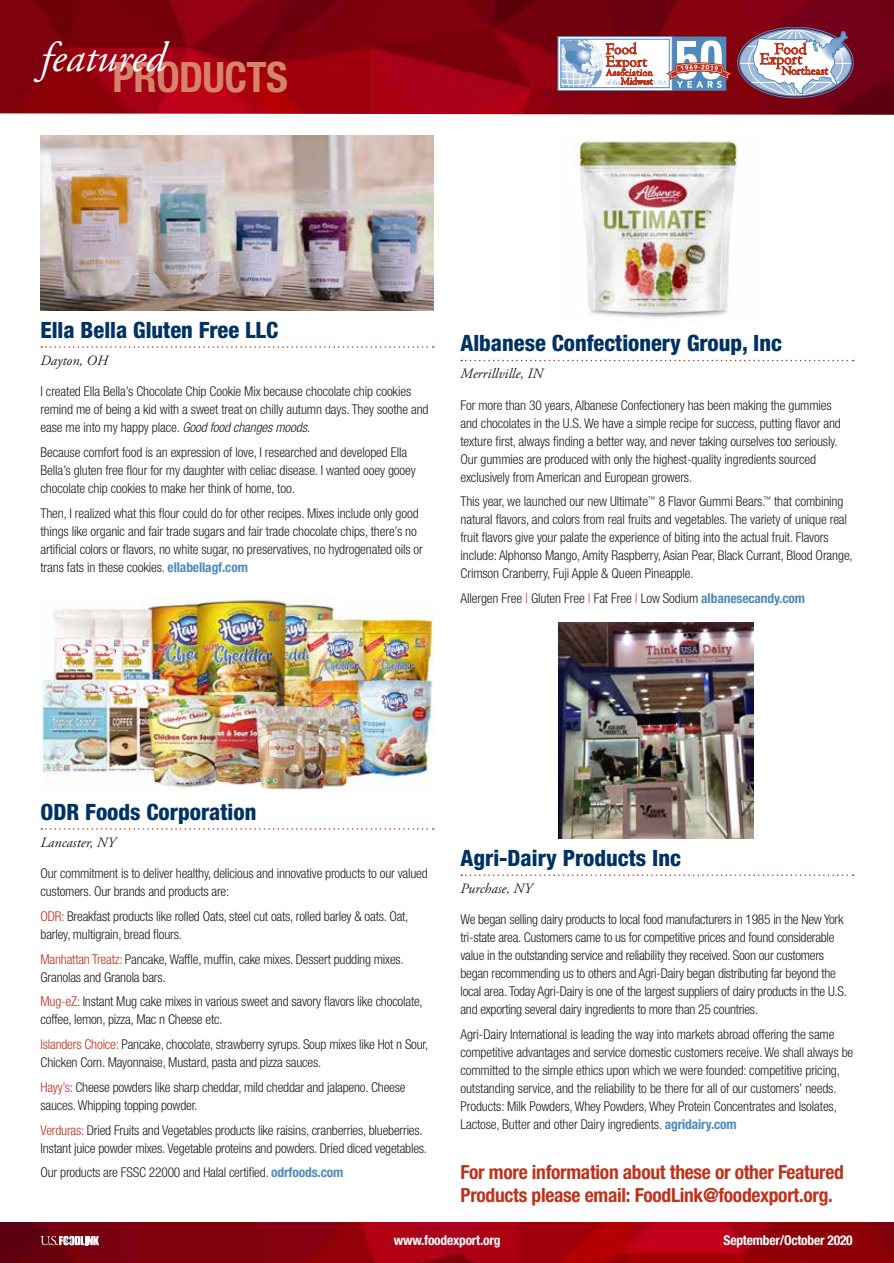
<style>
.page{position:relative;width:894px;height:1263px;background:#fff}
.page>*{position:absolute;margin:0;border:0;box-sizing:border-box;transform-origin:0 0}
.t1{font:700 condensed 42px "Helvetica Neue LT Std";letter-spacing:-.015em;color:#d5836a}
.t2{font:italic 42px "Adobe Garamond Pro";color:#fff}
.t3{font:800 condensed 22.5px "Helvetica Neue LT Std";color:#003263}
.t4{font:700 condensed 19.5px/22.5px "Helvetica Neue LT Std";letter-spacing:-.015em;color:#c0311a}
.t5{font:italic 14.25px "Adobe Garamond Pro";color:#231f20}
.t6{font:300 condensed 13.5px/18px "Helvetica Neue LT Std";letter-spacing:-.01em;color:#231f20}
.t7{font:700 condensed 13.5px "Helvetica Neue LT Std";letter-spacing:-.015em;color:#fff}
.s1{font-style:italic}
.s2{font-weight:700;color:#4f8abe}
.s3{color:#c0311a}
</style>
<div class="page">
<svg style="left:461px;top:360px;width:392px;height:1px"></svg>
<svg style="left:461px;top:874px;width:392px;height:2px"></svg>
<img style="left:572px;top:140px;width:170px;height:178px">
<img style="left:558px;top:622px;width:195px;height:216px">
<img style="left:0;top:1222px;width:893px;height:41px">
<svg style="left:40px;top:1235px;width:59px;height:10px"></svg>
<svg style="left:41px;top:346px;width:392px;height:2px"></svg>
<svg style="left:41px;top:828px;width:392px;height:1px"></svg>
<img style="left:40px;top:135px;width:393px;height:175px">
<img style="left:40px;top:595px;width:393px;height:196px">
<img style="left:0;top:0;width:893px;height:115px">
<svg style="left:560px;top:27px;width:293px;height:71px"></svg>
<h1 class="t2" style="left:40px;top:32px;width:126px">featured</h1>
<h1 class="t1" style="left:112px;top:51px;width:177px">PRODUCTS</h1>
<h2 class="t3" style="left:40px;top:316px;width:239px">Ella Bella Gluten Free LLC</h2>
<p class="t5" style="left:40px;top:351px;width:69px">Dayton, OH</p>
<p class="t6" style="left:40px;top:382px;width:389px">I created Ella Bella’s Chocolate Chip Cookie Mix because chocolate chip cookies remind me of being a kid with a sweet treat on chilly autumn days. They soothe and ease me into my happy place. <span class="s1">Good food changes moods.</span></p>
<p class="t6" style="left:40px;top:443px;width:376px">Because comfort food is an expression of love, I researched and developed Ella<br>Bella’s gluten free flour for my daughter with celiac disease. I wanted ooey gooey chocolate chip cookies to make her think of home, too.</p>
<p class="t6" style="left:40px;top:504px;width:384px">Then, I realized what this flour could do for other recipes. Mixes include only good things like organic and fair trade sugars and fair trade chocolate chips, there’s no artificial colors or flavors, no white sugar, no preservatives, no hydrogenated oils or trans fats in these cookies. <span class="s2">ellabellagf.com</span></p>
<h2 class="t3" style="left:460px;top:329px;width:323px">Albanese Confectionery Group, Inc</h2>
<p class="t5" style="left:460px;top:365px;width:84px">Merrillville, IN</p>
<p class="t6" style="left:460px;top:396px;width:382px">For more than 30 years, Albanese Confectionery has been making the gummies and chocolates in the U.S. We have a simple recipe for success, putting flavor and texture first, always finding a better way, and never taking ourselves too seriously.<br>Our gummies are produced with only the highest-quality ingredients sourced exclusively from American and European growers.</p>
<p class="t6" style="left:460px;top:492px;width:393px">This year, we launched our new Ultimate<sup>™</sup> 8 Flavor Gummi Bears.<sup>™</sup> that combining natural flavors, and colors from real fruits and vegetables. The variety of unique real fruit flavors give your palate the experience of biting into the actual fruit. Flavors include: Alphonso Mango, Amity Raspberry, Asian Pear, Black Currant, Blood Orange, Crimson Cranberry, Fuji Apple &amp; Queen Pineapple.</p>
<p class="t6" style="left:460px;top:589px;width:346px">Allergen Free <span class="s3">|</span> Gluten Free <span class="s3">|</span> Fat Free <span class="s3">|</span> Low Sodium <span class="s2">albanesecandy.com</span></p>
<h2 class="t3" style="left:40px;top:797px;width:217px">ODR Foods Corporation</h2>
<p class="t5" style="left:40px;top:833px;width:76px">Lancaster, NY</p>
<p class="t6" style="left:40px;top:864px;width:388px">Our commitment is to deliver healthy, delicious and innovative products to our valued customers. Our brands and products are:</p>
<p class="t6" style="left:40px;top:907px;width:369px"><span class="s3">ODR:</span> Breakfast products like rolled Oats, steel cut oats, rolled barley &amp; oats. Oat, barley, multigrain, bread flours.</p>
<p class="t6" style="left:40px;top:949px;width:365px"><span class="s3">Manhattan Treatz:</span> Pancake, Waffle, muffin, cake mixes. Dessert pudding mixes.<br>Granolas and Granola bars.</p>
<p class="t6" style="left:40px;top:992px;width:383px"><span class="s3">Mug-eZ:</span> Instant Mug cake mixes in various sweet and savory flavors like chocolate, coffee, lemon, pizza, Mac n Cheese etc.</p>
<p class="t6" style="left:40px;top:1035px;width:389px"><span class="s3">Islanders Choice:</span> Pancake, chocolate, strawberry syrups. Soup mixes like Hot n Sour,<br>Chicken Corn. Mayonnaise, Mustard, pasta and pizza sauces.</p>
<p class="t6" style="left:40px;top:1078px;width:366px"><span class="s3">Hayy’s:</span> Cheese powders like sharp cheddar, mild cheddar and jalapeno. Cheese sauces. Whipping topping powder.</p>
<p class="t6" style="left:40px;top:1120px;width:388px"><span class="s3">Verduras:</span> Dried Fruits and Vegetables products like raisins, cranberries, blueberries.<br>Instant juice powder mixes. Vegetable proteins and powders. Dried diced vegetables.</p>
<p class="t6" style="left:40px;top:1163px;width:304px">Our products are FSSC 22000 and Halal certified. <span class="s2">odrfoods.com</span></p>
<h2 class="t3" style="left:460px;top:844px;width:222px">Agri-Dairy Products Inc</h2>
<p class="t5" style="left:460px;top:879px;width:73px">Purchase, NY</p>
<p class="t6" style="left:460px;top:910px;width:388px">We began selling dairy products to local food manufacturers in 1985 in the New York tri-state area. Customers came to us for competitive prices and found considerable value in the outstanding service and reliability they received. Soon our customers began recommending us to others and Agri-Dairy began distributing far beyond the local area. Today Agri-Dairy is one of the largest suppliers of dairy products in the U.S. and exporting several dairy ingredients to more than 25 countries.</p>
<p class="t6" style="left:460px;top:1025px;width:394px">Agri-Dairy International is leading the way into markets abroad offering the same competitive advantages and service domestic customers receive. We shall always be committed to the simple ethics upon which we were founded: competitive pricing, outstanding service, and the reliability to be there for all of our customers’ needs.<br>Products: Milk Powders, Whey Powders, Whey Protein Concentrates and Isolates, Lactose, Butter and other Dairy ingredients. <span class="s2">agridairy.com</span></p>
<h3 class="t4" style="left:460px;top:1161px;width:385px">For more information about these or other Featured<br>Products please email: FoodLink@foodexport.org.</h3>
<p class="t7" style="left:393px;top:1232px;width:108px">www.foodexport.org</p>
<p class="t7" style="left:723px;top:1232px;width:131px">September/October 2020</p>
</div>
